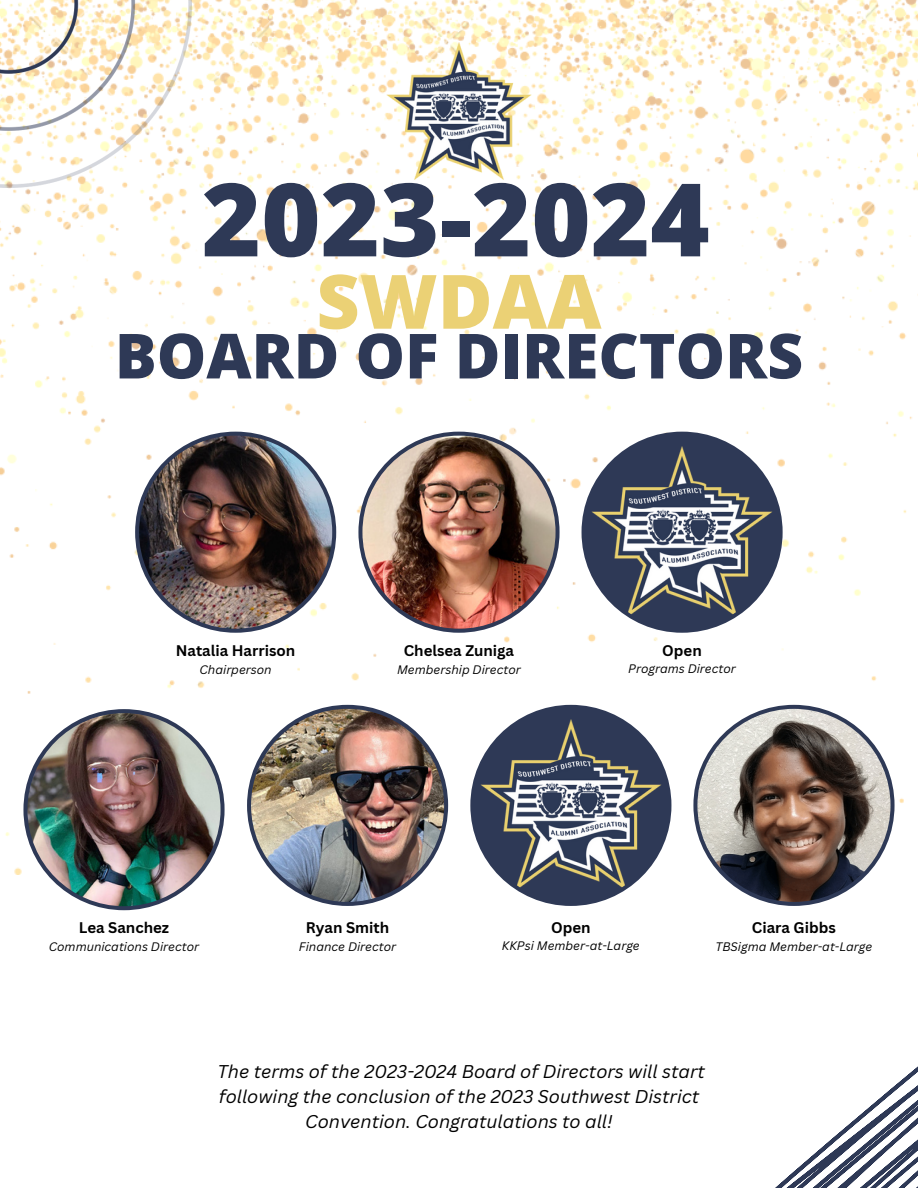
<style>
.page{position:relative;width:918px;height:1188px;background:#fff}
.page>*{position:absolute;margin:0;border:0;box-sizing:border-box;transform-origin:0 0}
.t1{font:800 101.55px "Open Sans";color:#2e3956}
.t2{font:800 75px "Open Sans";color:#ebd175}
.t3{font:800 62.25px "Open Sans";color:#2e3956}
.t4{font:italic 18px/24.8px "Canva Sans";color:#000;text-align:center}
.t5{font:700 15px "Canva Sans";color:#000}
.t6{font:italic 12px "Canva Sans";color:#000}
</style>
<div class="page">
<img style="left:0;top:0;width:918px;height:874px">
<svg style="left:135px;top:432px;width:201px;height:201px;fill:#2e3956"></svg>
<img style="left:139px;top:436px;width:193px;height:193px;border-radius:50%">
<img style="left:382px;top:34px;width:154px;height:154px">
<svg style="left:358px;top:432px;width:202px;height:201px;fill:#2e3956"></svg>
<img style="left:362px;top:436px;width:194px;height:193px;border-radius:50%">
<div style="left:582px;top:432px;width:201px;height:201px;background:#2e3956;border-radius:50%"></div>
<img style="left:586px;top:436px;width:193px;height:193px;border-radius:50%">
<svg style="left:247px;top:705px;width:201px;height:201px;fill:#2e3956"></svg>
<img style="left:251px;top:709px;width:193px;height:193px;border-radius:50%">
<svg style="left:693px;top:705px;width:202px;height:201px;fill:#2e3956"></svg>
<img style="left:697px;top:709px;width:194px;height:193px;border-radius:50%">
<svg style="left:775px;top:1066px;width:143px;height:122px"></svg>
<img style="left:0;top:0;width:192px;height:188px">
<div style="left:470px;top:705px;width:201px;height:201px;background:#2e3956;border-radius:50%"></div>
<img style="left:474px;top:709px;width:193px;height:193px;border-radius:50%">
<svg style="left:23px;top:709px;width:202px;height:201px;fill:#2e3956"></svg>
<img style="left:27px;top:713px;width:194px;height:193px;border-radius:50%">
<p class="t1" style="left:202px;top:148px;width:509px">2023-2024</p>
<p class="t2" style="left:316px;top:249px;width:287px">SWDAA</p>
<p class="t3" style="left:115px;top:312px;width:690px">BOARD OF DIRECTORS</p>
<p class="t5" style="left:176px;top:640px;width:121px">Natalia Harrison</p>
<p class="t6" style="left:200px;top:661px;width:74px">Chairperson</p>
<p class="t5" style="left:404px;top:640px;width:112px">Chelsea Zuniga</p>
<p class="t6" style="left:397px;top:661px;width:125px">Membership Director</p>
<p class="t5" style="left:662px;top:640px;width:41px">Open</p>
<p class="t6" style="left:628px;top:660px;width:109px">Programs Director</p>
<p class="t5" style="left:79px;top:917px;width:92px">Lea Sanchez</p>
<p class="t6" style="left:49px;top:939px;width:152px">Communications Director</p>
<p class="t5" style="left:306px;top:917px;width:85px">Ryan Smith</p>
<p class="t6" style="left:299px;top:939px;width:99px">Finance Director</p>
<p class="t5" style="left:551px;top:917px;width:41px">Open</p>
<p class="t6" style="left:502px;top:938px;width:140px">KKPsi Member-at-Large</p>
<p class="t5" style="left:752px;top:917px;width:86px">Ciara Gibbs</p>
<p class="t6" style="left:715px;top:939px;width:159px">TBSigma Member-at-Large</p>
<p class="t4" style="left:217px;top:1059px;width:489px">The terms of the 2023-2024 Board of Directors will start following the conclusion of the 2023 Southwest District<br>Convention. Congratulations to all!</p>
</div>
